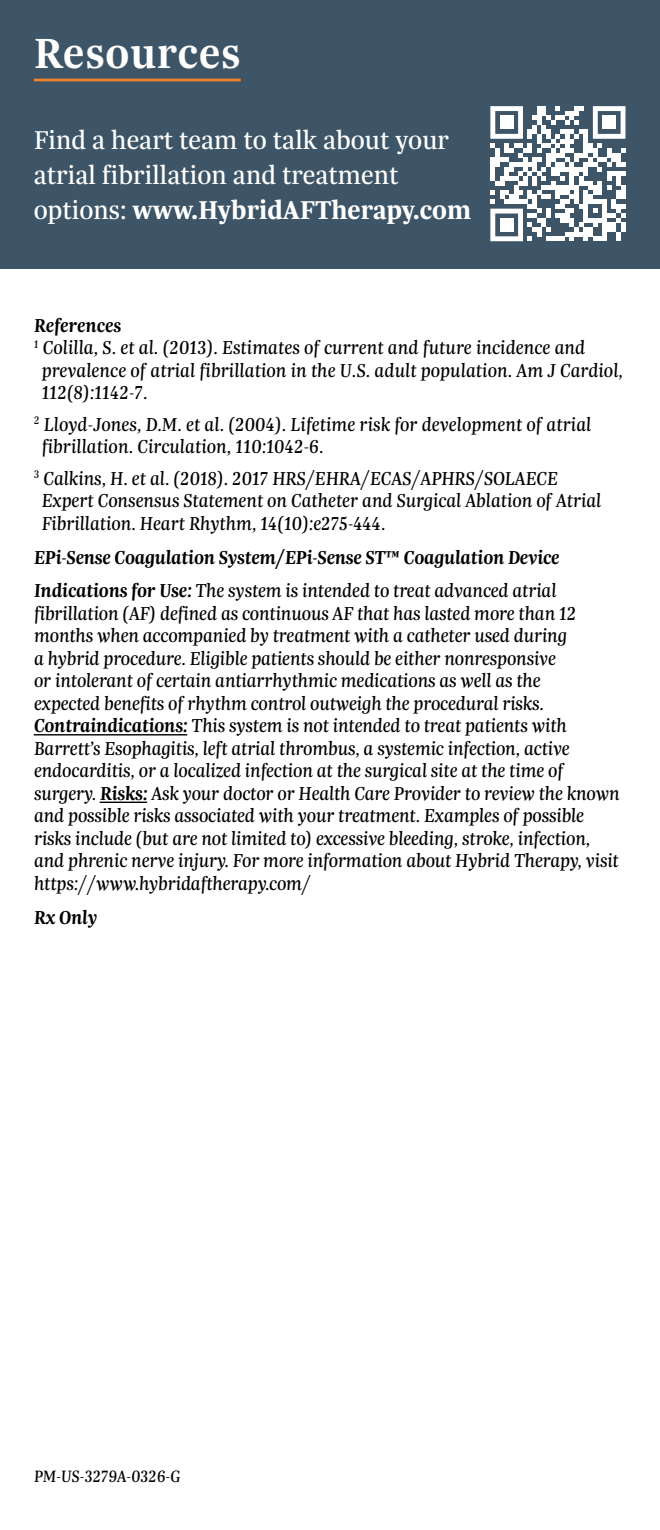
<style>
.page{position:relative;width:660px;height:1530px;background:#fff}
.page>*{position:absolute;margin:0;border:0;box-sizing:border-box;transform-origin:0 0}
.t1{font:600 45px "Trola";letter-spacing:.02em;color:#fff}
.t2{font:27.5px/35px "Trola";color:#fff}
.t3{font:italic 20px/22.5px "Trola";letter-spacing:-.01em;color:#000101}
.t4{font:italic 600 20px/33.8px "Trola";letter-spacing:-.01em;color:#000101}
.t5{font:italic 17.5px "Trola";color:#000101}
.s1{font-weight:700}
.s2{font-weight:400}
.s3{font-weight:600}
</style>
<div class="page">
<div style="left:0;top:0;width:660px;height:268px;background:#3d5567"></div>
<svg style="left:490px;top:106px;width:135px;height:135px"></svg>
<div style="left:500px;top:115px;width:14px;height:14px;background:#fff"></div>
<div style="left:602px;top:115px;width:14px;height:14px;background:#fff"></div>
<div style="left:500px;top:218px;width:14px;height:14px;background:#fff"></div>
<hr style="left:34px;top:79px;width:207px;height:2px;background:#f57e29">
<hr style="left:34px;top:734px;width:153px;height:2px;background:#000101">
<hr style="left:100px;top:802px;width:47px;height:1px;background:#000101">
<h1 class="t1" style="left:34px;top:23px;width:208px">Resources</h1>
<h2 class="t2" style="left:34px;top:122px;width:439px">Find a heart team to talk about your atrial fibrillation and treatment options: <span class="s1">www.HybridAFTherapy.com</span></h2>
<p class="t4" style="left:34px;top:308px;width:89px">References</p>
<p class="t3" style="left:34px;top:336px;width:553px"><sup>1</sup> Colilla, S. et al. (2013). Estimates of current and future incidence and</p>
<p class="t3" style="left:41px;top:358px;width:583px">prevalence of atrial fibrillation in the U.S. adult population. Am J Cardiol,</p>
<p class="t3" style="left:41px;top:381px;width:107px">112(8):1142-7.</p>
<p class="t3" style="left:41px;top:412px;width:551px;text-indent:-8px"><sup>2</sup> Lloyd-Jones, D.M. et al. (2004). Lifetime risk for development of atrial fibrillation. Circulation, 110:1042-6.</p>
<p class="t3" style="left:41px;top:466px;width:561px;text-indent:-8px"><sup>3</sup> Calkins, H. et al. (2018). 2017 HRS/EHRA/ECAS/APHRS/SOLAECE<br>Expert Consensus Statement on Catheter and Surgical Ablation of Atrial<br>Fibrillation. Heart Rhythm, 14(10):e275-444.</p>
<p class="t4" style="left:34px;top:540px;width:527px">EPi-Sense Coagulation System/EPi-Sense ST™ Coagulation Device<br>Indications for Use: <span class="s2">The system is intended to treat advanced atrial</span></p>
<p class="t3" style="left:34px;top:601px;width:587px">fibrillation (AF) defined as continuous AF that has lasted more than 12 months when accompanied by treatment with a catheter used during<br>a hybrid procedure. Eligible patients should be either nonresponsive<br>or intolerant of certain antiarrhythmic medications as well as the<br>expected benefits of rhythm control outweigh the procedural risks.<br><span class="s3">Contraindications:</span> This system is not intended to treat patients with Barrett’s Esophagitis, left atrial thrombus, a systemic infection, active endocarditis, or a localized infection at the surgical site at the time of surgery. <span class="s3">Risks:</span> Ask your doctor or Health Care Provider to review the known and possible risks associated with your treatment. Examples of possible risks include (but are not limited to) excessive bleeding, stroke, infection, and phrenic nerve injury. For more information about Hybrid Therapy, visit https://www.hybridaftherapy.com/</p>
<p class="t4" style="left:34px;top:900px;width:65px">Rx Only</p>
<p class="t5" style="left:34px;top:1465px;width:148px">PM-US-3279A-0326-G</p>
</div>
